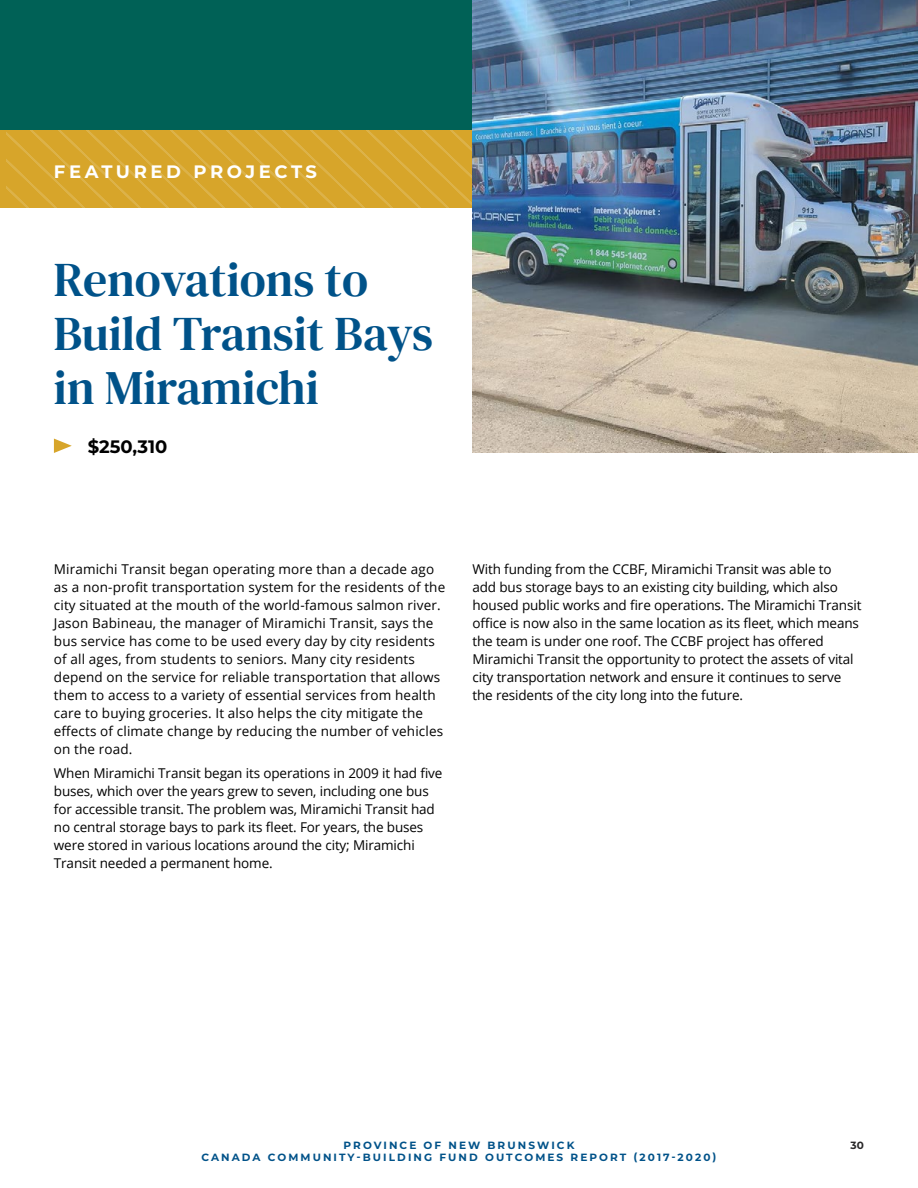
<style>
.page{position:relative;width:918px;height:1188px;background:#fff}
.page>*{position:absolute;margin:0;border:0;box-sizing:border-box;transform-origin:0 0}
.t1{font:48px/54px "DM Serif Text";color:#005289}
.t2{font:700 18px "Montserrat";letter-spacing:.2em;color:#fff}
.t3{font:700 18px "Montserrat";color:#000}
.Body_Copy{font:13.5px/18px "Open Sans";letter-spacing:-.01em;color:#000}
.Body_Copy-2{font:13.5px/18px "Open Sans";letter-spacing:.01em;color:#000}
.t4{font:700 10.5px "Montserrat";letter-spacing:.2em;color:#005289}
.t5{font:700 10.5px "Montserrat";color:#292829}
</style>
<div class="page">
<div style="left:0;top:0;width:918px;height:208px;background:#006156"></div>
<svg style="left:54px;top:439px;width:18px;height:14px"></svg>
<svg style="left:7px;top:130px;width:465px;height:78px;background:#d7a62d"></svg>
<img style="left:472px;top:0;width:446px;height:453px">
<p class="t2" style="left:54px;top:158px;width:265px">FEATURED PROJECTS</p>
<p class="t1" style="left:54px;top:253px;width:381px">Renovations to<br>Build Transit Bays in Miramichi</p>
<p class="t3" style="left:88px;top:434px;width:81px">$250,310</p>
<p class="Body_Copy-2" style="left:54px;top:559px;width:393px">Miramichi Transit began operating more than a decade ago as a non-profit transportation system for the residents of the city situated at the mouth of the world-famous salmon river.<br>Jason Babineau, the manager of Miramichi Transit, says the bus service has come to be used every day by city residents of all ages, from students to seniors. Many city residents depend on the service for reliable transportation that allows them to access to a variety of essential services from health care to buying groceries. It also helps the city mitigate the effects of climate change by reducing the number of vehicles on the road.</p>
<p class="Body_Copy" style="left:54px;top:764px;width:390px">When Miramichi Transit began its operations in 2009 it had five buses, which over the years grew to seven, including one bus for accessible transit. The problem was, Miramichi Transit had no central storage bays to park its fleet. For years, the buses were stored in various locations around the city; Miramichi Transit needed a permanent home.</p>
<p class="Body_Copy" style="left:472px;top:559px;width:391px">With funding from the CCBF, Miramichi Transit was able to<br>add bus storage bays to an existing city building, which also housed public works and fire operations. The Miramichi Transit office is now also in the same location as its fleet, which means the team is under one roof. The CCBF project has offered Miramichi Transit the opportunity to protect the assets of vital city transportation network and ensure it continues to serve the residents of the city long into the future.</p>
<p class="t4" style="left:344px;top:1137px;width:232px">PROVINCE OF NEW BRUNSWICK</p>
<p class="t5" style="left:851px;top:1137px;width:15px">30</p>
<p class="t4" style="left:201px;top:1150px;width:517px">CANADA COMMUNITY-BUILDING FUND OUTCOMES REPORT (2017-2020)</p>
</div>
